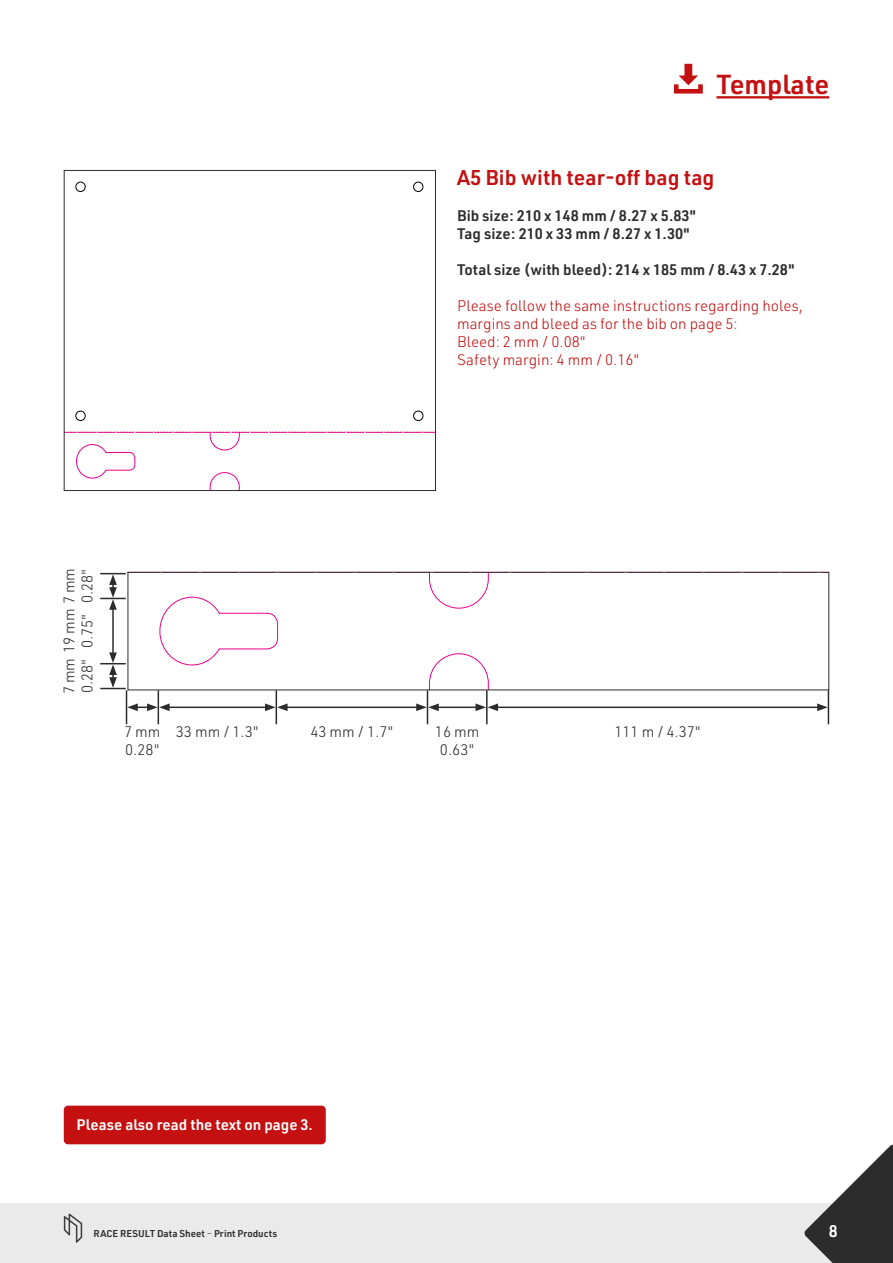
<style>
.page{position:relative;width:893px;height:1263px;background:#fff}
.page>*{position:absolute;margin:0;border:0;box-sizing:border-box;transform-origin:0 0}
.t1{font:600 27px "URWDIN";color:#c41011}
.t2{font:600 21px "URWDIN";color:#c41011}
.t3{font:600 16.5px "URWDIN";color:#fff}
.t4{font:300 15px/18px "URWDIN";color:#c41011}
.t5{font:600 15px/18px "URWDIN";color:#2c2c2c}
.t6{font:300 15px/18px "URWDIN";color:#2c2c2c;text-align:center}
.t7{font:600 15px "URWDIN";color:#fff}
.t8{font:600 9.75px "URWDIN";color:#2c2c2c}
.s1{font-weight:300}
</style>
<div class="page">
<div style="left:0;top:1203px;width:893px;height:60px;background:#eaeaea"></div>
<svg style="left:64px;top:1213px;width:18px;height:30px"></svg>
<svg style="left:804px;top:1144px;width:89px;height:119px"></svg>
<div style="left:76px;top:182px;width:9px;height:10px;border:1px solid #000;border-radius:50%"></div>
<div style="left:413px;top:182px;width:10px;height:10px;border:1px solid #000;border-radius:50%"></div>
<div style="left:76px;top:411px;width:9px;height:10px;border:1px solid #000;border-radius:50%"></div>
<div style="left:413px;top:411px;width:10px;height:10px;border:1px solid #000;border-radius:50%"></div>
<svg style="left:66px;top:432px;width:368px;height:57px"></svg>
<div style="left:212px;top:453px;width:8px;height:18px;background:#fff"></div>
<div style="left:64px;top:170px;width:372px;height:321px;border:1px solid #2c2c2c"></div>
<hr style="left:716px;top:96px;width:113px;height:2px;background:#c41011">
<div style="left:64px;top:1106px;width:262px;height:38px;background:#c41011;border-radius:4px"></div>
<hr style="left:427px;top:690px;width:1px;height:34px;background:#2c2c2c">
<hr style="left:486px;top:690px;width:2px;height:34px;background:#2c2c2c">
<hr style="left:828px;top:690px;width:1px;height:34px;background:#2c2c2c">
<hr style="left:126px;top:690px;width:1px;height:34px;background:#2c2c2c">
<hr style="left:158px;top:690px;width:1px;height:34px;background:#2c2c2c">
<hr style="left:276px;top:690px;width:1px;height:34px;background:#2c2c2c">
<hr style="left:285px;top:706px;width:134px;height:2px;background:#2c2c2c">
<hr style="left:436px;top:706px;width:42px;height:2px;background:#2c2c2c">
<svg style="left:416px;top:703px;width:23px;height:8px"></svg>
<hr style="left:496px;top:706px;width:323px;height:2px;background:#2c2c2c">
<svg style="left:476px;top:703px;width:22px;height:8px"></svg>
<svg style="left:817px;top:703px;width:11px;height:8px"></svg>
<hr style="left:167px;top:706px;width:100px;height:2px;background:#2c2c2c">
<svg style="left:127px;top:703px;width:43px;height:8px"></svg>
<svg style="left:265px;top:703px;width:23px;height:8px"></svg>
<svg style="left:100px;top:572px;width:389px;height:118px"></svg>
<div style="left:434px;top:614px;width:15px;height:36px;background:#fff"></div>
<div style="left:128px;top:572px;width:701px;height:118px;border:1px solid #2c2c2c"></div>
<svg style="left:674px;top:64px;width:29px;height:30px"></svg>
<h1 class="t1" style="left:716px;top:66px;width:114px">Template</h1>
<h2 class="t2" style="left:457px;top:163px;width:259px">A5 Bib with tear-off bag tag</h2>
<p class="t5" style="left:457px;top:206px;width:241px">Bib size: 210 x 148 mm / 8.27 x 5.83"<br>Tag size: 210 x 33 mm / 8.27 x 1.30"</p>
<p class="t5" style="left:457px;top:260px;width:339px">Total size (with bleed): 214 x 185 mm / 8.43 x 7.28"</p>
<p class="t4" style="left:457px;top:296px;width:347px">Please follow the same instructions regarding holes, margins and bleed as for the bib on page 5:<br>Bleed: 2 mm / 0.08"<br>Safety margin: 4 mm / 0.16"</p>
<p class="t6" style="left:60px;top:694px;width:128px;text-align:right;rotate:-90deg">7 mm 19 mm 7 mm<br>0.28"</p>
<p class="t6" style="left:78px;top:648px;width:36px;rotate:-90deg">0.75"</p>
<p class="t6" style="left:78px;top:693px;width:36px;rotate:-90deg">0.28"</p>
<p class="t6" style="left:124px;top:722px;width:38px">7 mm</p>
<p class="t6" style="left:614px;top:722px;width:88px">111 m / 4.37"</p>
<p class="t6" style="left:125px;top:740px;width:36px">0.28"</p>
<p class="t6" style="left:310px;top:722px;width:84px">43 mm / 1.7"</p>
<p class="t6" style="left:435px;top:722px;width:46px">16 mm<br>0.63"</p>
<p class="t6" style="left:176px;top:722px;width:84px">33 mm / 1.3"</p>
<p class="t7" style="left:77px;top:1115px;width:238px">Please also read the text on page 3.</p>
<p class="t8" style="left:94px;top:1227px;width:185px">RACE RESULT Data Sheet <span class="s1">–</span> Print Products</p>
<p class="t3" style="left:829px;top:1220px;width:10px">8</p>
</div>
